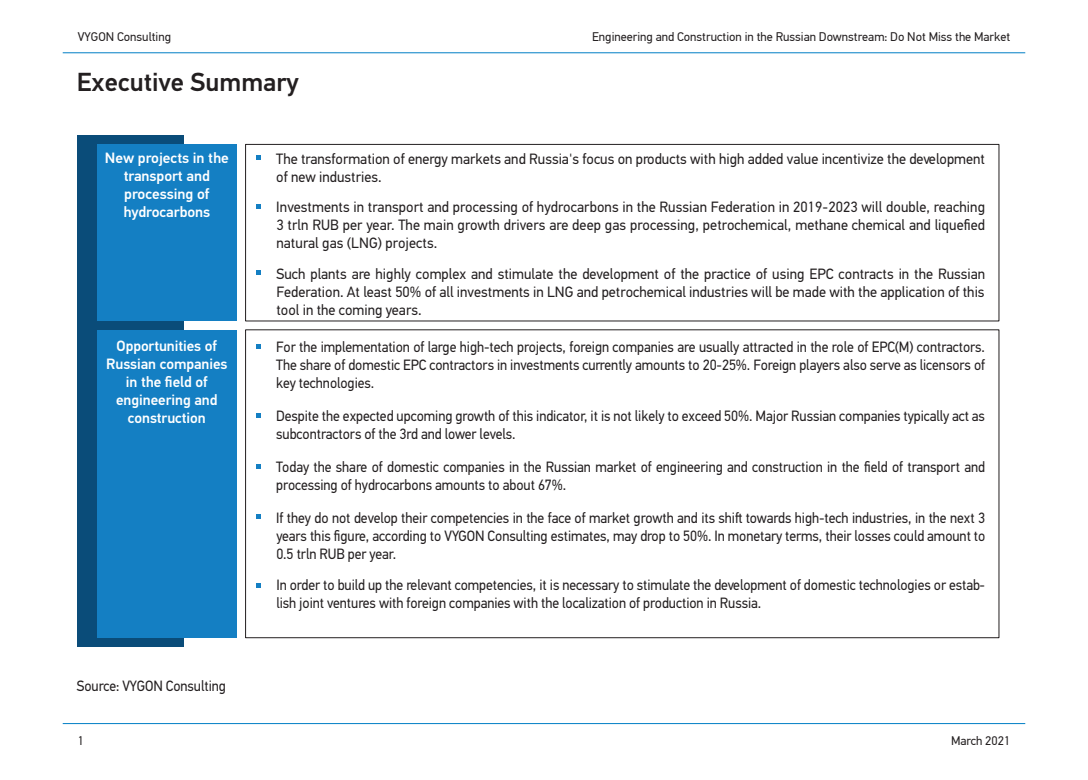
<style>
.page{position:relative;width:1088px;height:780px;background:#fff}
.page>*{position:absolute;margin:0;border:0;box-sizing:border-box;transform-origin:0 0}
.t1{font:500 26.12px "PF Din Text Pro";color:#231f20}
.t2{font:15px/17.9px "PF Din Text Pro";letter-spacing:-.005em;color:#231f20;scale:.94 1}
.t3{font:15px/17.9px "PF Din Text Pro";letter-spacing:-.005em;color:#231f20;text-align:justify}
.t4{font:500 15px/17.9px "PF Din Text Pro";letter-spacing:-.005em;color:#fff;text-align:center}
.t5{font:12.5px "PF Din Text Pro";color:#231f20}
</style>
<div class="page">
<hr style="left:63px;top:52px;width:962px;height:1px;background:#007ec5">
<hr style="left:63px;top:723px;width:962px;height:1px;background:#007ec5">
<div style="left:245px;top:144px;width:754px;height:177px;border:1px solid #231f20"></div>
<svg style="left:256px;top:155px;width:4px;height:5px"></svg>
<svg style="left:256px;top:204px;width:4px;height:4px"></svg>
<svg style="left:256px;top:270px;width:4px;height:4px"></svg>
<div style="left:77px;top:135px;width:107px;height:511px;background:#0a4c79"></div>
<div style="left:97px;top:144px;width:140px;height:177px;background:#147fc3"></div>
<div style="left:97px;top:330px;width:140px;height:307px;background:#147fc3"></div>
<svg style="left:256px;top:344px;width:4px;height:4px"></svg>
<svg style="left:256px;top:413px;width:4px;height:4px"></svg>
<svg style="left:256px;top:464px;width:4px;height:4px"></svg>
<svg style="left:256px;top:514px;width:4px;height:5px"></svg>
<svg style="left:256px;top:583px;width:4px;height:4px"></svg>
<p class="t5" style="left:78px;top:30px;width:95px">VYGON Consulting</p>
<h1 class="t1" style="left:77px;top:67px;width:224px">Executive Summary</h1>
<p class="t5" style="left:592px;top:30px;width:420px">Engineering and Construction in the Russian Downstream: Do Not Miss the Market</p>
<p class="t4" style="left:105px;top:149px;width:125px">New projects in the transport and processing of hydrocarbons</p>
<p class="t4" style="left:106px;top:337px;width:123px">Opportunities of<br>Russian companies in the field of engineering and construction</p>
<p class="t2" style="left:77px;top:676px;width:160px">Source: VYGON Consulting</p>
<p class="t5" style="left:78px;top:733px;width:8px">1</p>
<p class="t3" style="left:276px;top:150px;width:710px">The transformation of energy markets and Russia's focus on products with high added value incentivize the development of new industries.</p>
<p class="t3" style="left:276px;top:198px;width:710px">Investments in transport and processing of hydrocarbons in the Russian Federation in 2019-2023 will double, reaching 3 trln RUB per year. The main growth drivers are deep gas processing, petrochemical, methane chemical and liquefied natural gas (LNG) projects.</p>
<p class="t3" style="left:276px;top:265px;width:710px">Such plants are highly complex and stimulate the development of the practice of using EPC contracts in the Russian Federation. At least 50% of all investments in LNG and petrochemical industries will be made with the application of this tool in the coming years.</p>
<p class="t2" style="left:276px;top:338px;width:755px;text-align:justify">For the implementation of large high-tech projects, foreign companies are usually attracted in the role of EPC(M) contractors.<br>The share of domestic EPC contractors in investments currently amounts to 20-25%. Foreign players also serve as licensors of key technologies.</p>
<p class="t2" style="left:276px;top:407px;width:755px">Despite the expected upcoming growth of this indicator, it is not likely to exceed 50%. Major Russian companies typically act as subcontractors of the 3rd and lower levels.</p>
<p class="t2" style="left:276px;top:457px;width:755px">Today the share of domestic companies in the Russian market of engineering and construction in the field of transport and processing of hydrocarbons amounts to about 67%.</p>
<p class="t2" style="left:276px;top:508px;width:756px;text-align:justify">If they do not develop their competencies in the face of market growth and its shiſt towards high-tech industries, in the next 3 years this figure, according to VYGON Consulting estimates, may drop to 50%. In monetary terms, their losses could amount to 0.5 trln RUB per year.</p>
<p class="t2" style="left:276px;top:576px;width:755px">In order to build up the relevant competencies, it is necessary to stimulate the development of domestic technologies or estab&shy;lish joint ventures with foreign companies with the localization of production in Russia.</p>
<p class="t5" style="left:951px;top:733px;width:61px">March 2021</p>
</div>
